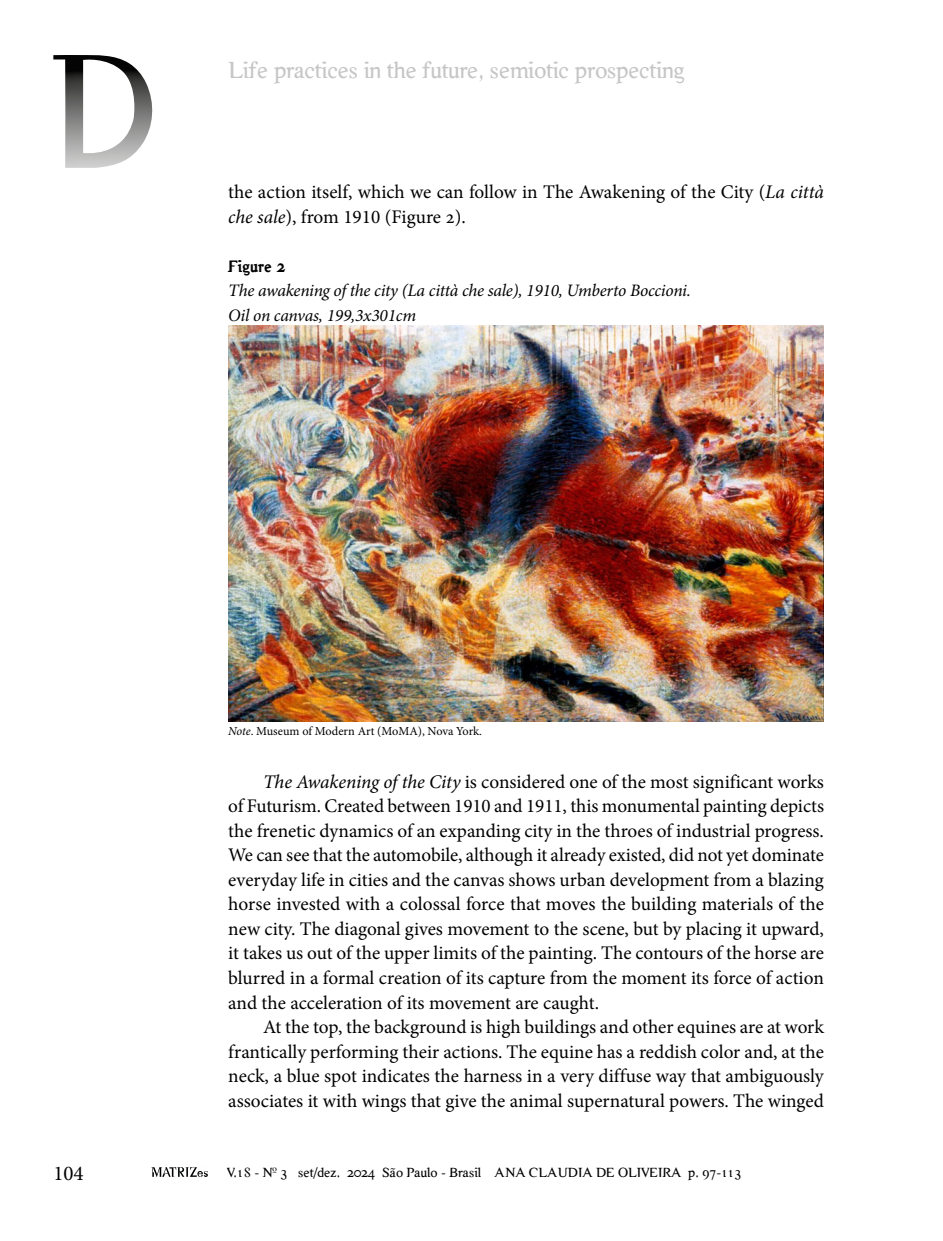
<style>
.page{position:relative;width:943px;height:1241px;background:#fff}
.page>*{position:absolute;margin:0;border:0;box-sizing:border-box;transform-origin:0 0}
.t1{font:24.5px "Hard Times";letter-spacing:-.01em;color:#c6c6c6}
.t2{font:21px "Minion Pro";color:#000}
.t3{font:19.25px/24.5px "Minion Pro";color:#000;text-align:justify}
.t4{font:italic 17.5px/24.5px "Minion Pro";letter-spacing:-.015em;color:#000}
.t5{font:700 17.5px "Hard Times";color:#000}
.t6{font:14px "Hard Times";color:#000}
.t7{font:12.25px "Minion Pro";color:#000}
.s1{font-style:italic}
.s2{font-style:inherit}
</style>
<div class="page">
<svg style="left:151px;top:1167px;width:57px;height:10px"></svg>
<svg style="left:53px;top:55px;width:100px;height:113px"></svg>
<img style="left:228px;top:325px;width:595px;height:396px">
<p class="t1" style="left:228px;top:56px;width:458px">Life practices in the future, semiotic prospecting</p>
<p class="t3" style="left:228px;top:180px;width:597px">the action itself, which we can follow in The Awakening of the City (<span class="s1">La città che sale</span>), from 1910 (Figure 2).</p>
<p class="t5" style="left:228px;top:255px;width:58px">Figure <span class="s2">2</span></p>
<p class="t4" style="left:228px;top:278px;width:464px">The awakening of the city (La città che sale), 1910, Umberto Boccioni.<br>Oil on canvas, 199,3x301cm</p>
<p class="t7" style="left:228px;top:723px;width:255px"><span class="s1">Note</span>. Museum of Modern Art (MoMA), Nova York.</p>
<p class="t3" style="left:228px;top:769px;width:597px;text-indent:35px"><span class="s1">The Awakening of the City</span> is considered one of the most significant works of Futurism. Created between 1910 and 1911, this monumental painting depicts the frenetic dynamics of an expanding city in the throes of industrial progress.<br>We can see that the automobile, although it already existed, did not yet dominate everyday life in cities and the canvas shows urban development from a blazing horse invested with a colossal force that moves the building materials of the new city. The diagonal gives movement to the scene, but by placing it upward, it takes us out of the upper limits of the painting. The contours of the horse are blurred in a formal creation of its capture from the moment its force of action and the acceleration of its movement are caught.</p>
<p class="t3" style="left:228px;top:1014px;width:597px;text-indent:35px">At the top, the background is high buildings and other equines are at work frantically performing their actions. The equine has a reddish color and, at the neck, a blue spot indicates the harness in a very diffuse way that ambiguously associates it with wings that give the animal supernatural powers. The winged</p>
<p class="t2" style="left:53px;top:1158px;width:32px">104</p>
<p class="t6" style="left:227px;top:1164px;width:516px">V.18 - Nº 3 set/dez. 2024 São Paulo - Brasil ANA CLAUDIA DE OLIVEIRA p. 97-113</p>
</div>
